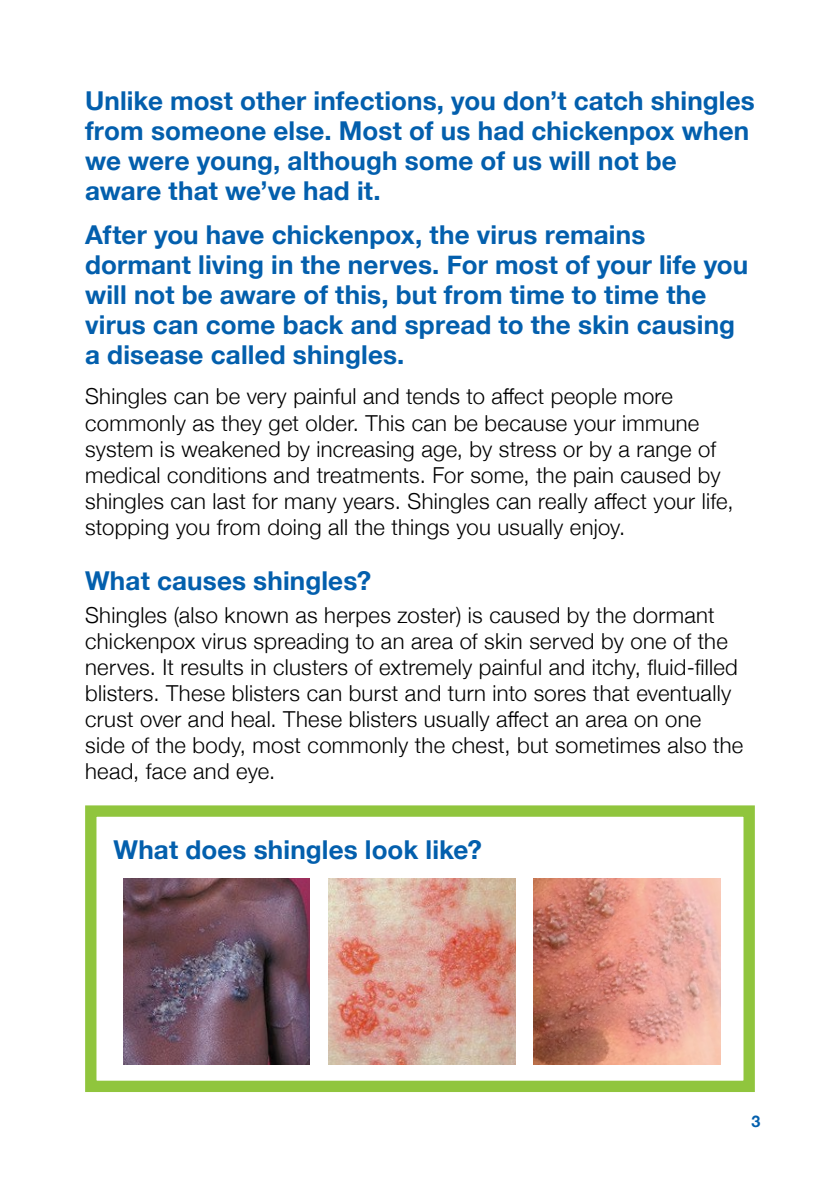
<style>
.page{position:relative;width:840px;height:1191px;background:#fff}
.page>*{position:absolute;margin:0;border:0;box-sizing:border-box;transform-origin:0 0}
.t1{font:700 26px/30px "Helvetica Neue";letter-spacing:.005em;color:#035fad}
.Body{font:300 22px/26px "Helvetica Neue";letter-spacing:.015em;color:#000}
.t2{font:700 16px "Helvetica Neue";color:#035fad}
</style>
<div class="page">
<div style="left:85px;top:805px;width:669px;height:287px;border:11px solid #90c53d"></div>
<img style="left:123px;top:878px;width:187px;height:186px">
<img style="left:328px;top:878px;width:187px;height:186px">
<img style="left:533px;top:878px;width:187px;height:186px">
<p class="t1" style="left:85px;top:87px;width:670px">Unlike most other infections, you don’t catch shingles from someone else. Most of us had chickenpox when we were young, although some of us will not be aware that we’ve had it.</p>
<p class="t1" style="left:85px;top:221px;width:664px">After you have chickenpox, the virus remains dormant living in the nerves. For most of your life you will not be aware of this, but from time to time the virus can come back and spread to the skin causing a disease called shingles.</p>
<p class="Body" style="left:85px;top:382px;width:649px">Shingles can be very painful and tends to affect people more commonly as they get older. This can be because your immune system is weakened by increasing age, by stress or by a range of medical conditions and treatments. For some, the pain caused by shingles can last for many years. Shingles can really affect your life, stopping you from doing all the things you usually enjoy.</p>
<p class="t1" style="left:85px;top:566px;width:287px">What causes shingles?</p>
<p class="Body" style="left:85px;top:600px;width:659px">Shingles (also known as herpes zoster) is caused by the dormant chickenpox virus spreading to an area of skin served by one of the nerves. It results in clusters of extremely painful and itchy, fluid-filled blisters. These blisters can burst and turn into sores that eventually crust over and heal. These blisters usually affect an area on one side of the body, most commonly the chest, but sometimes also the head, face and eye.</p>
<p class="t1" style="left:113px;top:835px;width:370px">What does shingles look like?</p>
<p class="t2" style="left:751px;top:1109px;width:10px">3</p>
</div>
